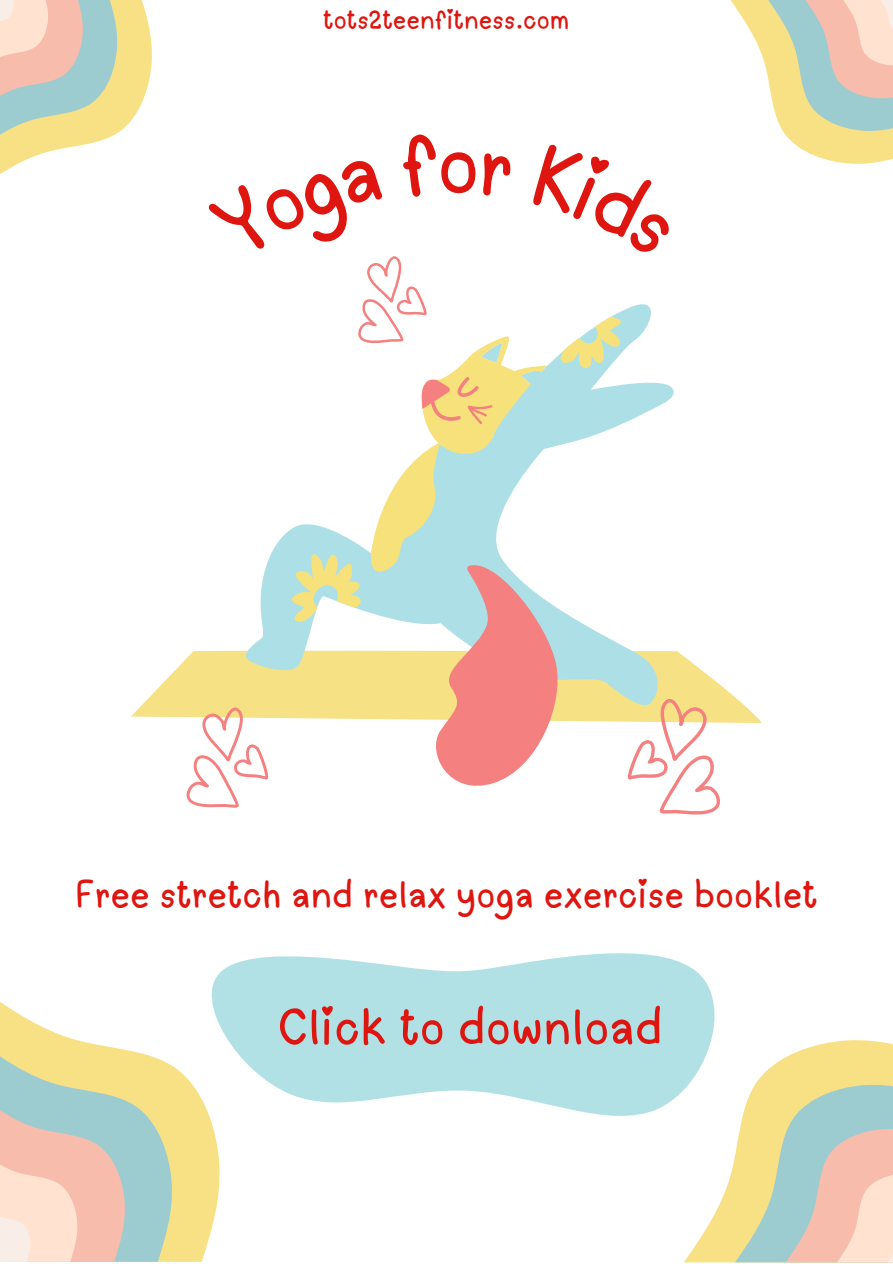
<style>
.page{position:relative;width:893px;height:1264px;background:#fff}
.page>*{position:absolute;margin:0;border:0;box-sizing:border-box;transform-origin:0 0}
.t1{font:52.05px "lulu";color:#df150f}
.t2{font:39.3px "lulu";color:#df150f}
.t3{font:27px "lulu";color:#df150f}
</style>
<div class="page">
<svg style="left:212px;top:785px;width:503px;height:331px"></svg>
<svg style="left:131px;top:650px;width:631px;height:73px;fill:#f6e185"></svg>
<svg style="left:242px;top:304px;width:435px;height:406px"></svg>
<svg style="left:288px;top:317px;width:336px;height:308px"></svg>
<svg style="left:421px;top:377px;width:137px;height:408px"></svg>
<svg style="left:605px;top:684px;width:156px;height:156px"></svg>
<svg style="left:152px;top:694px;width:136px;height:136px"></svg>
<svg style="left:0;top:0;width:152px;height:174px"></svg>
<svg style="left:0;top:990px;width:220px;height:271px"></svg>
<svg style="left:0;top:1044px;width:173px;height:217px;background:#d9d1b8"></svg>
<svg style="left:730px;top:0;width:162px;height:164px"></svg>
<svg style="left:683px;top:1040px;width:209px;height:222px"></svg>
<svg style="left:735px;top:1083px;width:157px;height:179px;background:#d7d1b4"></svg>
<svg style="left:242px;top:256px;width:270px;height:106px"></svg>
<p class="t3" style="left:323px;top:-6px;width:248px">tots2teenfitness.com</p>
<p class="t2" style="left:75px;top:857px;width:744px">Free stretch and relax yoga exercise booklet</p>
<p class="t1" style="left:277px;top:977px;width:387px">Click to download</p>
</div>
